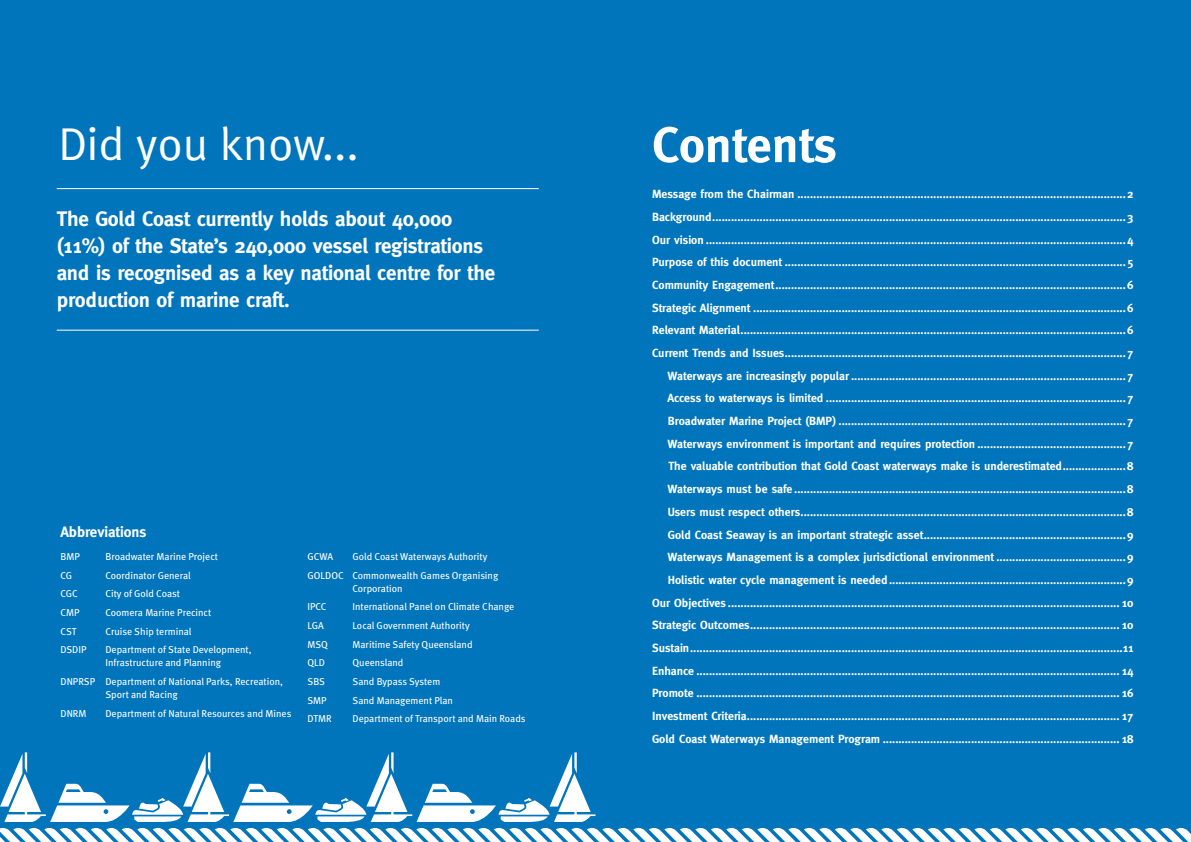
<style>
.page{position:relative;width:1191px;height:842px;background:#fff}
.page>*{position:absolute;margin:0;border:0;box-sizing:border-box;transform-origin:0 0}
.t1{font:700 50px "Meta";color:#fff}
.t2{font:46.4px "Meta";color:#fff}
.t3{font:700 21px/27px "Meta";letter-spacing:-.01em;color:#fff}
.t4{font:700 15px "Meta";letter-spacing:-.005em;color:#fff}
.t5{font:700 11.8px/22.7px "Meta";color:#fff;text-align:right}
.t6{font:10px/13px "Meta";color:#fff}
</style>
<div class="page">
<div style="left:595px;top:0;width:596px;height:842px;background:#0075bc"></div>
<div style="left:0;top:0;width:595px;height:842px;background:#0075bc"></div>
<hr style="left:57px;top:188px;width:482px;height:1px;background:#fff">
<hr style="left:57px;top:330px;width:482px;height:1px;background:#fff">
<svg style="left:0;top:752px;width:595px;height:70px"></svg>
<svg style="left:0;top:828px;width:1191px;height:14px"></svg>
<h2 class="t2" style="left:58px;top:117px;width:302px">Did you know...</h2>
<h3 class="t3" style="left:57px;top:205px;width:440px">The Gold Coast currently holds about 40,000 (11%) of the State’s 240,000 vessel registrations and is recognised as a key national centre for the production of marine craft.</h3>
<p class="t4" style="left:60px;top:523px;width:87px">Abbreviations</p>
<p class="t6" style="left:60px;top:550px;width:21px">BMP</p>
<p class="t6" style="left:105px;top:550px;width:114px">Broadwater Marine Project</p>
<p class="t6" style="left:60px;top:568px;width:13px">CG</p>
<p class="t6" style="left:105px;top:568px;width:87px">Coordinator General</p>
<p class="t6" style="left:60px;top:587px;width:19px">CGC</p>
<p class="t6" style="left:105px;top:587px;width:76px">City of Gold Coast</p>
<p class="t6" style="left:60px;top:606px;width:21px">CMP</p>
<p class="t6" style="left:105px;top:606px;width:107px">Coomera Marine Precinct</p>
<p class="t6" style="left:60px;top:624px;width:17px">CST</p>
<p class="t6" style="left:105px;top:624px;width:87px">Cruise Ship terminal</p>
<p class="t6" style="left:60px;top:643px;width:28px">DSDIP</p>
<p class="t6" style="left:105px;top:643px;width:148px">Department of State Development,<br>Infrastructure and Planning</p>
<p class="t6" style="left:105px;top:675px;width:179px;text-indent:-45px">DNPRSP Department of National Parks, Recreation,<br>Sport and Racing</p>
<p class="t6" style="left:60px;top:707px;width:28px">DNRM</p>
<p class="t6" style="left:105px;top:707px;width:187px">Department of Natural Resources and Mines</p>
<p class="t6" style="left:307px;top:547px;width:192px;line-height:18.7px;text-indent:45px">Gold Coast Waterways Authority<br>GOLDOC Commonwealth Games Organising</p>
<p class="t6" style="left:352px;top:581px;width:52px">Corporation</p>
<p class="t6" style="left:307px;top:600px;width:21px">IPCC</p>
<p class="t6" style="left:352px;top:600px;width:163px">International Panel on Climate Change</p>
<p class="t6" style="left:307px;top:619px;width:18px">LGA</p>
<p class="t6" style="left:352px;top:619px;width:119px">Local Government Authority</p>
<p class="t6" style="left:307px;top:637px;width:22px">MSQ</p>
<p class="t6" style="left:352px;top:637px;width:122px">Maritime Safety Queensland</p>
<p class="t6" style="left:307px;top:656px;width:19px">QLD</p>
<p class="t6" style="left:352px;top:656px;width:52px">Queensland</p>
<p class="t6" style="left:307px;top:675px;width:19px">SBS</p>
<p class="t6" style="left:352px;top:675px;width:89px">Sand Bypass System</p>
<p class="t6" style="left:307px;top:694px;width:21px">SMP</p>
<p class="t6" style="left:352px;top:694px;width:102px">Sand Management Plan</p>
<p class="t6" style="left:307px;top:712px;width:26px">DTMR</p>
<p class="t6" style="left:352px;top:712px;width:175px">Department of Transport and Main Roads</p>
<p class="t6" style="left:307px;top:550px;width:27px">GCWA</p>
<h1 class="t1" style="left:652px;top:116px;width:186px">Contents</h1>
<p class="t5" style="left:652px;top:183px;width:483px">Message from the Chairman ........................................................................................................2<br>Background...................................................................................................................................3<br>Our vision .....................................................................................................................................4<br>Purpose of this document ............................................................................................................5<br>Community Engagement...............................................................................................................6<br>Strategic Alignment ......................................................................................................................6<br>Relevant Material..........................................................................................................................6<br>Current Trends and Issues............................................................................................................7<br>Waterways are increasingly popular .......................................................................................7<br>Access to waterways is limited ...............................................................................................7<br>Broadwater Marine Project (BMP) ...........................................................................................7<br>Waterways environment is important and requires protection ...............................................7<br>The valuable contribution that Gold Coast waterways make is underestimated....................8<br>Waterways must be safe .........................................................................................................8<br>Users must respect others.......................................................................................................8<br>Gold Coast Seaway is an important strategic asset................................................................9<br>Waterways Management is a complex jurisdictional environment .........................................9<br>Holistic water cycle management is needed...........................................................................9<br>Our Objectives ............................................................................................................................ 10<br>Strategic Outcomes..................................................................................................................... 10<br>Sustain.........................................................................................................................................11<br>Enhance ...................................................................................................................................... 14<br>Promote ...................................................................................................................................... 16<br>Investment Criteria...................................................................................................................... 17<br>Gold Coast Waterways Management Program ........................................................................... 18</p>
</div>
